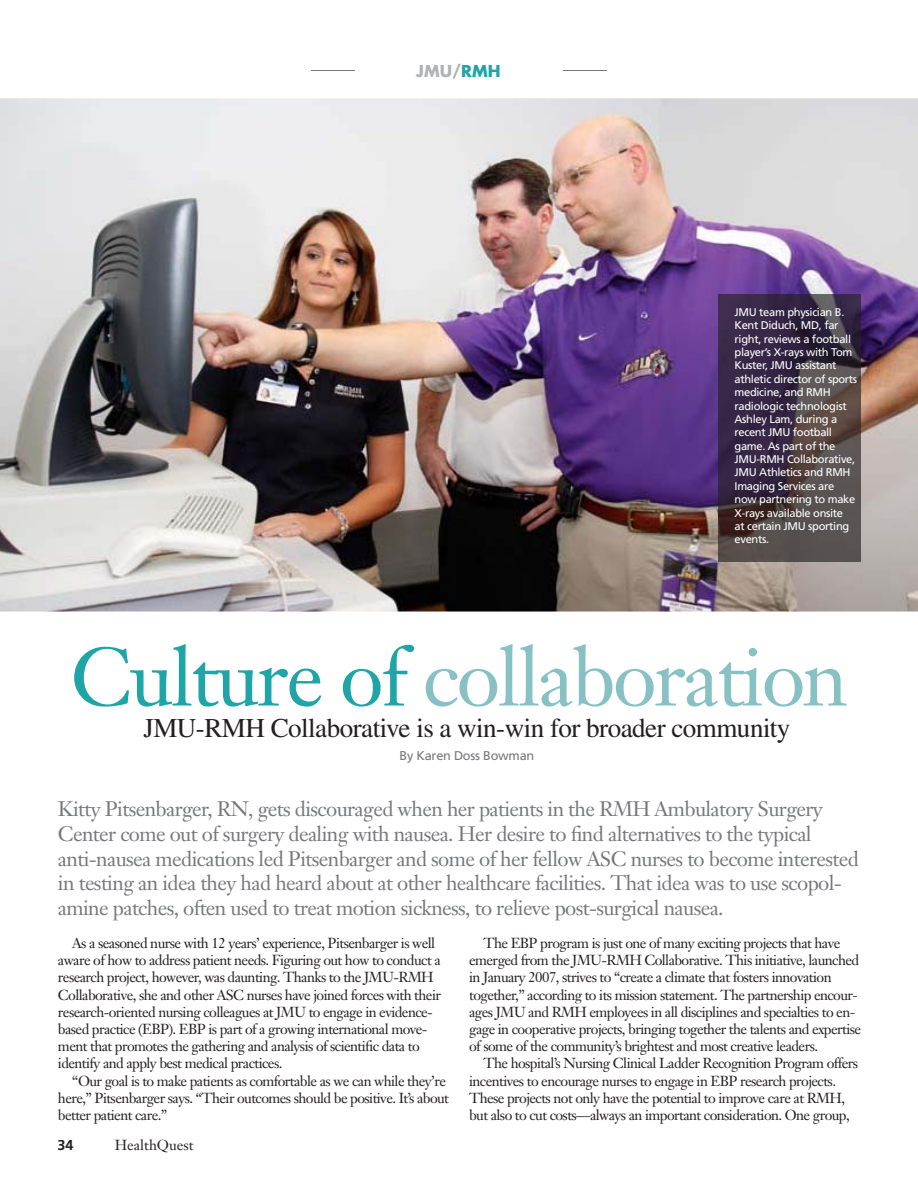
<style>
.page{position:relative;width:918px;height:1188px;background:#fff}
.page>*{position:absolute;margin:0;border:0;box-sizing:border-box;transform-origin:0 0}
.t1{font:81.3px "Janson Text";letter-spacing:-.03em;color:#87c1c4}
.t2{font:27.15px "Times";letter-spacing:-.02em;color:#231f20}
.t3{font:20.7px/24.9px "Janson Text";letter-spacing:-.03em;color:#77787b}
.t4{font:700 15.9px "Futura";color:#b0b2b4}
.t5{font:14.4px/17.2px "Janson Text";letter-spacing:-.04em;color:#231f20}
.t6{font:14.4px "Janson Text";color:#231f20}
.t7{font:700 14.4px "Frutiger";color:#231f20}
.t8{font:12.75px "Frutiger";letter-spacing:-.02em;color:#77787b}
.t9{font:11.1px/13.4px "Frutiger";letter-spacing:-.03em;color:#fff}
.s1{color:#1fa4a7}
</style>
<div class="page">
<img style="left:0;top:98px;width:918px;height:514px">
<hr style="left:312px;top:71px;width:43px;height:1px;background:#77787b">
<hr style="left:563px;top:71px;width:43px;height:1px;background:#77787b">
<img style="left:719px;top:294px;width:142px;height:268px">
<p class="t4" style="left:416px;top:64px;width:86px">JMU/<span class="s1">RMH</span></p>
<p class="t9" style="left:735px;top:306px;width:124px">JMU team physician B.<br>Kent Diduch, MD, far right, reviews a football player’s X-rays with Tom<br>Kuster, JMU assistant athletic director of sports medicine, and RMH radiologic technologist<br>Ashley Lam, during a recent JMU football game. As part of the<br>JMU-RMH Collaborative,<br>JMU Athletics and RMH<br>Imaging Services are now partnering to make<br>X-rays available onsite<br>at certain JMU sporting events.</p>
<h1 class="t1" style="left:70px;top:644px;width:779px"><span class="s1">Culture of</span> collaboration</h1>
<h2 class="t2" style="left:143px;top:718px;width:649px">JMU-RMH Collaborative is a win-win for broader community</h2>
<p class="t8" style="left:400px;top:751px;width:136px">By Karen Doss Bowman</p>
<p class="t3" style="left:58px;top:798px;width:802px">Kitty Pitsenbarger, RN, gets discouraged when her patients in the RMH Ambulatory Surgery Center come out of surgery dealing with nausea. Her desire to find alternatives to the typical anti-nausea medications led Pitsenbarger and some of her fellow ASC nurses to become interested in testing an idea they had heard about at other healthcare facilities. That idea was to use scopol&shy;amine patches, often used to treat motion sickness, to relieve post-surgical nausea.</p>
<p class="t5" style="left:58px;top:936px;width:385px;text-indent:14px">As a seasoned nurse with 12 years’ experience, Pitsenbarger is well aware of how to address patient needs. Figuring out how to conduct a research project, however, was daunting. Thanks to the JMU-RMH Collaborative, she and other ASC nurses have joined forces with their research-oriented nursing colleagues at JMU to engage in evidence&shy;based practice (EBP). EBP is part of a growing international move&shy;ment that promotes the gathering and analysis of scientific data to identify and apply best medical practices.</p>
<p class="t5" style="left:58px;top:1073px;width:393px;text-indent:14px">“Our goal is to make patients as comfortable as we can while they’re here,” Pitsenbarger says. “Their outcomes should be positive. It’s about better patient care.”</p>
<p class="t7" style="left:57px;top:1139px;width:17px">34</p>
<p class="t6" style="left:115px;top:1139px;width:80px">HealthQuest</p>
<p class="t5" style="left:469px;top:936px;width:394px;text-indent:14px">The EBP program is just one of many exciting projects that have emerged from the JMU-RMH Collaborative. This initiative, launched in January 2007, strives to “create a climate that fosters innovation together,” according to its mission statement. The partnership encour&shy;ages JMU and RMH employees in all disciplines and specialties to en&shy;gage in cooperative projects, bringing together the talents and expertise of some of the community’s brightest and most creative leaders.</p>
<p class="t5" style="left:469px;top:1056px;width:391px;text-indent:14px">The hospital’s Nursing Clinical Ladder Recognition Program offers incentives to encourage nurses to engage in EBP research projects.<br>These projects not only have the potential to improve care at RMH, but also to cut costs—always an important consideration. One group,</p>
</div>
